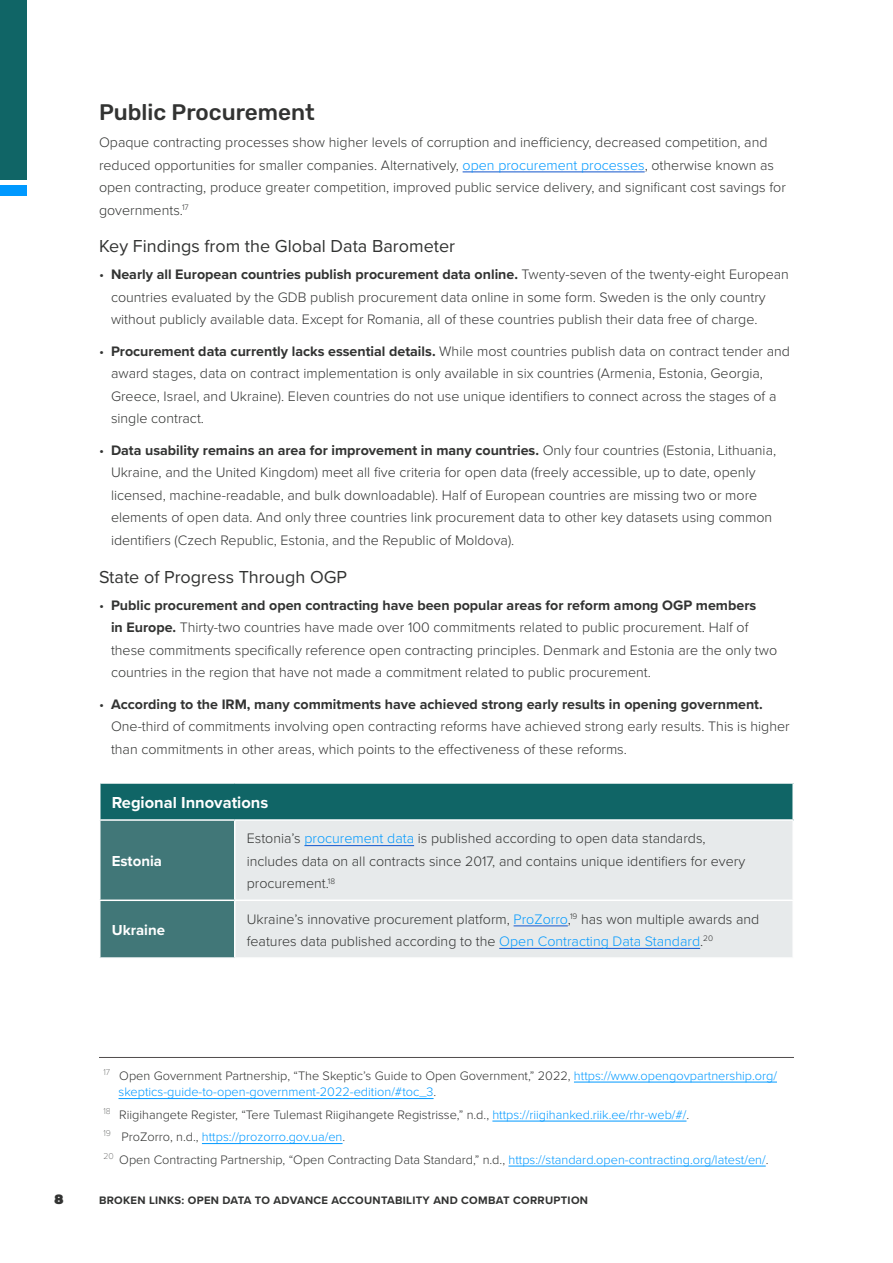
<style>
.page{position:relative;width:893px;height:1263px;background:#fff}
.page>*{position:absolute;margin:0;border:0;box-sizing:border-box;transform-origin:0 0}
.Heading_3{font:500 22.5px "Rubik";color:#323332}
.Heading_4{font:18px "Proxima Nova";color:#323332}
.Heading_4-2{font:700 16.5px "Proxima Nova";color:#fff}
.Regional_country_gre{font:700 15px "Proxima Nova";color:#fff}
.Body_Copy{font:300 14.25px/22.5px "Proxima Nova";color:#323332}
.t1{font:900 13.5px "Rubik";color:#323332}
.Footnotes{font:300 12.75px "Proxima Nova";color:#323332}
.Footnotes-2{font:300 12.75px/16.5px "Proxima Nova";color:#09f}
.t2{font:700 11.25px "Proxima Nova";letter-spacing:.025em;color:#323332}
.s1{color:#09f}
.s2{font-weight:700}
.s3{color:#323332}
</style>
<div class="page">
<hr style="left:463px;top:172px;width:182px;height:1px;background:#15c">
<div style="left:100px;top:783px;width:693px;height:37px;background:#106566"></div>
<div style="left:100px;top:821px;width:134px;height:136px;background:#417778"></div>
<div style="left:236px;top:821px;width:556px;height:136px;background:#e7eaeb"></div>
<hr style="left:99px;top:782px;width:136px;height:2px;background:#fff">
<hr style="left:235px;top:782px;width:559px;height:2px;background:#fff">
<hr style="left:792px;top:784px;width:2px;height:35px;background:#fff">
<hr style="left:99px;top:819px;width:136px;height:2px;background:#fff">
<hr style="left:99px;top:899px;width:136px;height:2px;background:#fff">
<hr style="left:235px;top:819px;width:559px;height:2px;background:#fff">
<hr style="left:235px;top:899px;width:559px;height:2px;background:#fff">
<hr style="left:304px;top:845px;width:110px;height:1px;background:#15c">
<hr style="left:514px;top:925px;width:54px;height:1px;background:#15c">
<hr style="left:499px;top:948px;width:201px;height:1px;background:#15c">
<hr style="left:99px;top:1057px;width:695px;height:1px;background:#504c4c">
<hr style="left:574px;top:1082px;width:203px;height:1px;background:#09f">
<hr style="left:118px;top:1098px;width:316px;height:1px;background:#09f">
<hr style="left:492px;top:1121px;width:194px;height:1px;background:#09f">
<hr style="left:202px;top:1143px;width:141px;height:1px;background:#09f">
<hr style="left:508px;top:1166px;width:258px;height:1px;background:#09f">
<div style="left:0;top:0;width:27px;height:180px;background:#106566"></div>
<div style="left:0;top:185px;width:27px;height:11px;background:#09f"></div>
<p class="Heading_3" style="left:99px;top:99px;width:217px">Public Procurement</p>
<p class="Body_Copy" style="left:99px;top:130px;width:688px">Opaque contracting processes show higher levels of corruption and inefficiency, decreased competition, and reduced opportunities for smaller companies. Alternatively, <span class="s1">open procurement processes</span>, otherwise known as open contracting, produce greater competition, improved public service delivery, and significant cost savings for governments.<sup>17</sup></p>
<p class="Heading_4" style="left:99px;top:233px;width:358px">Key Findings from the Global Data Barometer</p>
<p class="Body_Copy" style="left:111px;top:263px;width:679px;text-indent:-12px">• <span class="s2">Nearly all European countries publish procurement data online.</span> Twenty-seven of the twenty-eight European countries evaluated by the GDB publish procurement data online in some form. Sweden is the only country without publicly available data. Except for Romania, all of these countries publish their data free of charge.</p>
<p class="Body_Copy" style="left:111px;top:339px;width:680px;text-indent:-12px">• <span class="s2">Procurement data currently lacks essential details.</span> While most countries publish data on contract tender and award stages, data on contract implementation is only available in six countries (Armenia, Estonia, Georgia, Greece, Israel, and Ukraine). Eleven countries do not use unique identifiers to connect across the stages of a single contract.</p>
<p class="Body_Copy" style="left:111px;top:438px;width:667px;text-indent:-12px">• <span class="s2">Data usability remains an area for improvement in many countries.</span> Only four countries (Estonia, Lithuania, Ukraine, and the United Kingdom) meet all five criteria for open data (freely accessible, up to date, openly licensed, machine-readable, and bulk downloadable). Half of European countries are missing two or more elements of open data. And only three countries link procurement data to other key datasets using common identifiers (Czech Republic, Estonia, and the Republic of Moldova).</p>
<p class="Heading_4" style="left:99px;top:563px;width:250px">State of Progress Through OGP</p>
<p class="Body_Copy" style="left:111px;top:593px;width:668px;text-indent:-12px">• <span class="s2">Public procurement and open contracting have been popular areas for reform among OGP members<br>in Europe.</span> Thirty-two countries have made over 100 commitments related to public procurement. Half of these commitments specifically reference open contracting principles. Denmark and Estonia are the only two countries in the region that have not made a commitment related to public procurement.</p>
<p class="Body_Copy" style="left:111px;top:692px;width:680px;text-indent:-12px">• <span class="s2">According to the IRM, many commitments have achieved strong early results in opening government.<br></span>One-third of commitments involving open contracting reforms have achieved strong early results. This is higher than commitments in other areas, which points to the effectiveness of these reforms.</p>
<p class="Heading_4-2" style="left:112px;top:790px;width:158px">Regional Innovations</p>
<p class="Regional_country_gre" style="left:112px;top:850px;width:52px">Estonia</p>
<p class="Body_Copy" style="left:247px;top:826px;width:500px">Estonia’s <span class="s1">procurement data</span> is published according to open data standards, includes data on all contracts since 2017, and contains unique identifiers for every procurement.<sup>18</sup></p>
<p class="Regional_country_gre" style="left:112px;top:919px;width:55px">Ukraine</p>
<p class="Body_Copy" style="left:247px;top:907px;width:514px">Ukraine’s innovative procurement platform, <span class="s1">ProZorro</span>,<sup>19</sup> has won multiple awards and features data published according to the <span class="s1">Open Contracting Data Standard</span>.<sup>20</sup></p>
<p class="Footnotes-2" style="left:118px;top:1067px;width:660px;text-indent:-15px"><sup>17</sup> <span class="s3">Open Government Partnership, “The Skeptic’s Guide to Open Government,” 2022,</span> https://www.opengovpartnership.org/ skeptics-guide-to-open-government-2022-edition/#toc_3<span class="s3">.</span></p>
<p class="Footnotes" style="left:103px;top:1105px;width:587px"><sup>18</sup> Riigihangete Register, “Tere Tulemast Riigihangete Registrisse,” n.d., <span class="s1">https://riigihanked.riik.ee/rhr-web/#/</span>.</p>
<p class="Footnotes-2" style="left:103px;top:1128px;width:243px"><sup>19</sup> <span class="s3">ProZorro, n.d.,</span> https://prozorro.gov.ua/en<span class="s3">.</span></p>
<p class="Footnotes" style="left:103px;top:1150px;width:666px"><sup>20</sup> Open Contracting Partnership, “Open Contracting Data Standard,” n.d., <span class="s1">https://standard.open-contracting.org/latest/en/</span>.</p>
<p class="t1" style="left:54px;top:1191px;width:11px">8</p>
<p class="t2" style="left:99px;top:1191px;width:491px">BROKEN LINKS: OPEN DATA TO ADVANCE ACCOUNTABILITY AND COMBAT CORRUPTION</p>
</div>
